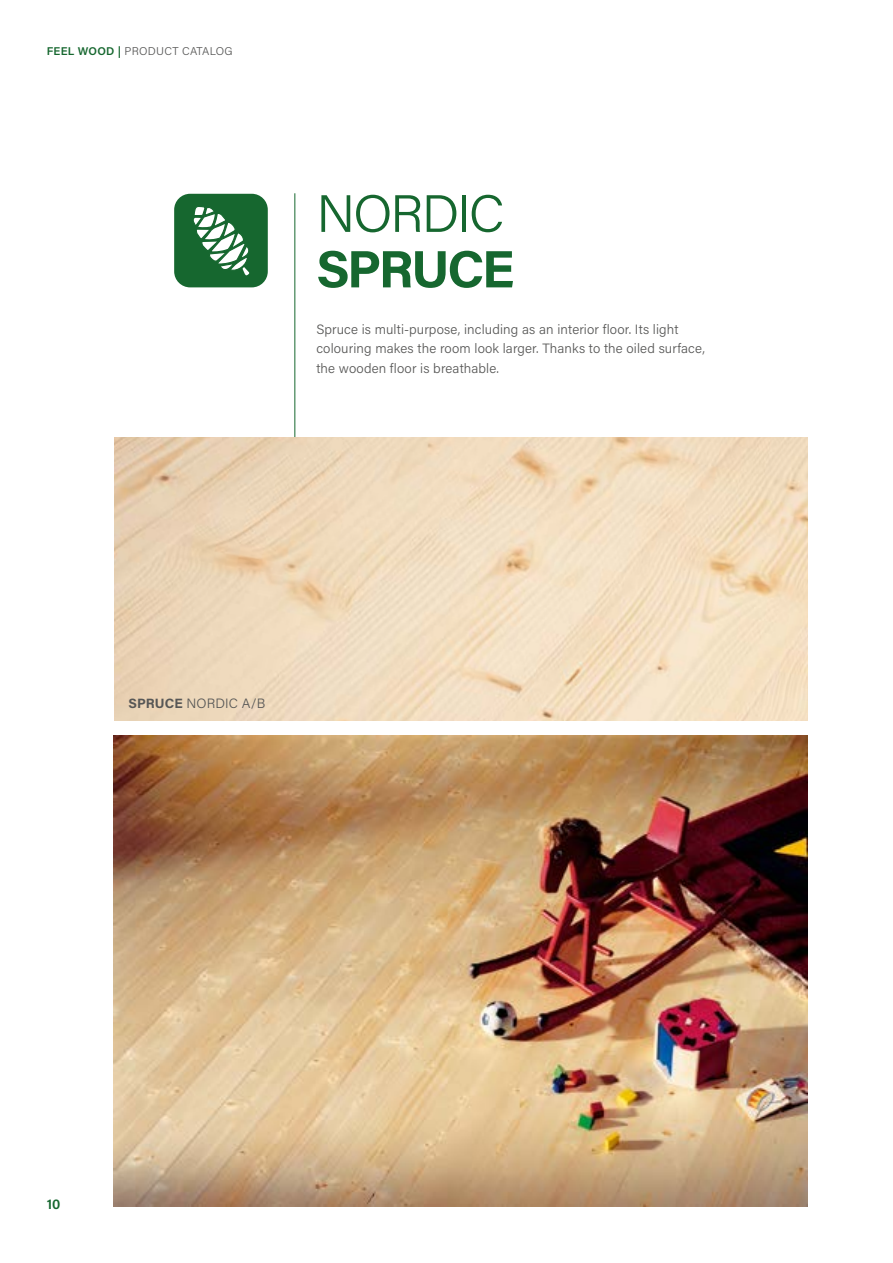
<style>
.page{position:relative;width:893px;height:1263px;background:#fff}
.page>*{position:absolute;margin:0;border:0;box-sizing:border-box;transform-origin:0 0}
.t1{font:300 52.5px "Acumin Pro";letter-spacing:-.04em;color:#16672f}
.t2{font:700 52.5px "Acumin Pro";letter-spacing:-.05em;color:#16672f}
.t3{font:600 14.25px "Acumin Pro";color:#16672f}
.t4{font:300 13.5px/19.5px "Acumin Pro";letter-spacing:.01em;color:#575756}
.t5{font:300 11.25px "Acumin Pro";letter-spacing:.025em;color:#575756}
.s1{font-weight:600;color:#16672f}
.s2{font-weight:700}
</style>
<div class="page">
<hr style="left:294px;top:193px;width:1px;height:328px;background:#16672f">
<div style="left:174px;top:194px;width:94px;height:93px;background:#16672f;border-radius:16px"></div>
<svg style="left:193px;top:207px;width:57px;height:69px"></svg>
<img style="left:115px;top:437px;width:693px;height:283px">
<img style="left:114px;top:736px;width:694px;height:470px">
<p class="t5" style="left:47px;top:43px;width:187px"><span class="s1">FEEL WOOD |</span> PRODUCT CATALOG</p>
<h1 class="t1" style="left:316px;top:177px;width:189px">NORDIC</h1>
<h1 class="t2" style="left:316px;top:232px;width:199px">SPRUCE</h1>
<p class="t4" style="left:316px;top:319px;width:390px">Spruce is multi-purpose, including as an interior floor. Its light colouring makes the room look larger. Thanks to the oiled surface, the wooden floor is breathable.</p>
<p class="t4" style="left:129px;top:693px;width:138px"><span class="s2">SPRUCE</span> NORDIC A/B</p>
<p class="t3" style="left:47px;top:1194px;width:15px">10</p>
</div>
